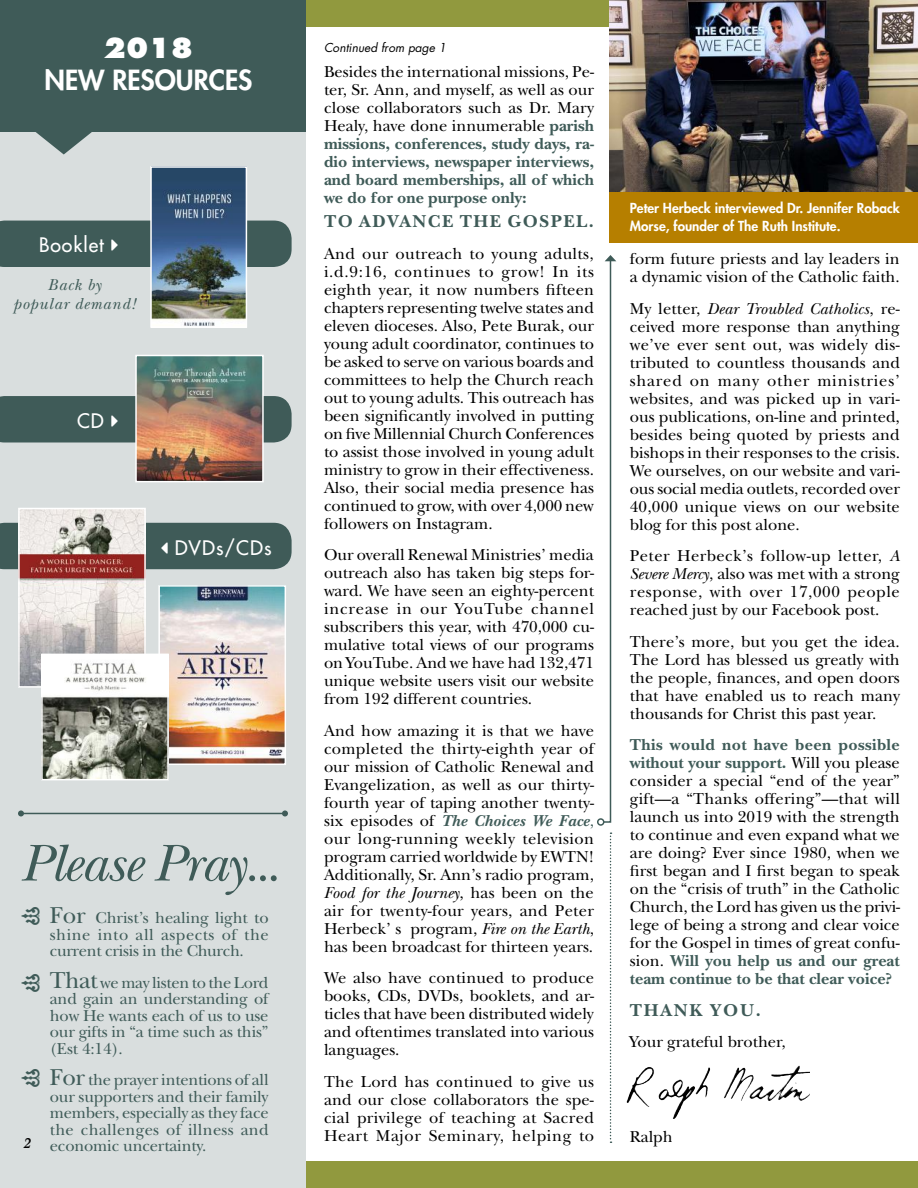
<style>
.page{position:relative;width:918px;height:1188px;background:#fff}
.page>*{position:absolute;margin:0;border:0;box-sizing:border-box;transform-origin:0 0}
.t1{font:italic 54px "New Baskerville";letter-spacing:-.02em;color:#3f5b58}
.t2{font:800 27px "Futura";color:#fff}
.t3{font:800 27px "Futura";color:#fff}
.t4{font:19.5px "Futura";letter-spacing:.05em;color:#fff}
.t5{font:700 18px "New Baskerville";letter-spacing:.085em;color:#3f5b58}
.t6{font:16.5px/18px "New Baskerville";color:#000;text-align:justify}
.t7{font:16.5px/16.5px "New Baskerville";letter-spacing:-.01em;color:#3f5b58;text-align:justify}
.t8{font:700 16.5px/18px "New Baskerville";color:#3f5b58;text-align:justify}
.t9{font:italic 16.5px/19.8px "New Baskerville";letter-spacing:.05em;color:#3f5b58;text-align:center}
.t10{font:italic 700 15px "New Baskerville";color:#000}
.t11{font:800 13.5px/18px "Futura";color:#fff}
.t12{font:italic 12px "Futura";color:#000}
.s1{font-size:24px}
.s2{font-weight:400;color:#000}
.s3{font-weight:700;font-style:italic;color:#3f5b58}
.s4{color:#3f5b58}
.s5{font-style:italic}
.s6{font-weight:700;color:#3f5b58}
</style>
<div class="page">
<div style="left:0;top:1161px;width:918px;height:27px;background:#91993e"></div>
<div style="left:0;top:0;width:918px;height:27px;background:#91993e"></div>
<svg style="left:610px;top:832px;width:2px;height:311px"></svg>
<div style="left:0;top:0;width:306px;height:1188px;background:#d9dede"></div>
<hr style="left:21px;top:813px;width:264px;height:1px;background:#3f5b58">
<svg style="left:18px;top:810px;width:6px;height:6px"></svg>
<svg style="left:282px;top:810px;width:6px;height:6px"></svg>
<img style="left:769px;top:1065px;width:30px;height:34px">
<div style="left:610px;top:0;width:308px;height:243px;background:#b67f00"></div>
<img style="left:610px;top:0;width:308px;height:191px">
<img style="left:138px;top:358px;width:123px;height:121px">
<div style="left:135px;top:355px;width:129px;height:127px;border:2px solid #fff"></div>
<div style="left:0;top:0;width:306px;height:132px;background:#3f5b58"></div>
<svg style="left:36px;top:132px;width:56px;height:22px"></svg>
<img style="left:161px;top:588px;width:122px;height:174px">
<div style="left:158px;top:585px;width:128px;height:180px;border:2px solid #fff"></div>
<img style="left:21px;top:511px;width:122px;height:174px">
<div style="left:18px;top:508px;width:128px;height:180px;border:2px solid #fff"></div>
<img style="left:153px;top:169px;width:91px;height:156px">
<div style="left:150px;top:166px;width:97px;height:162px;border:2px solid #fff"></div>
<img style="left:44px;top:657px;width:122px;height:120px">
<div style="left:41px;top:654px;width:128px;height:126px;border:2px solid #fff"></div>
<div style="left:597px;top:818px;width:7px;height:8px;border:2px solid #3f5b58;border-radius:50%"></div>
<svg style="left:602px;top:255px;width:14px;height:569px"></svg>
<svg style="left:0;top:221px;width:292px;height:46px;background:#425f69"></svg>
<svg style="left:0;top:396px;width:292px;height:46px;background:#736e62"></svg>
<svg style="left:0;top:523px;width:292px;height:46px;background:#777874"></svg>
<h2 class="t3" style="left:104px;top:30px;width:91px">2018</h2>
<h2 class="t2" style="left:45px;top:63px;width:209px">NEW RESOURCES</h2>
<p class="t4" style="left:39px;top:233px;width:66px">Booklet</p>
<p class="t9" style="left:13px;top:275px;width:124px">Back by<br>popular demand!</p>
<p class="t4" style="left:77px;top:408px;width:28px">CD</p>
<p class="t4" style="left:175px;top:536px;width:98px">DVDs/CDs</p>
<h1 class="t1" style="left:21px;top:832px;width:261px">Please Pray...</h1>
<p class="t10" style="left:23px;top:1134px;width:9px">2</p>
<p class="t7" style="left:50px;top:910px;width:220px"><span class="s1">For</span> Christ’s healing light to shine into all aspects of the current crisis in the Church.</p>
<p class="t7" style="left:50px;top:974px;width:220px"><span class="s1">That</span> we may listen to the Lord and gain an understanding of how He wants each of us to use our gifts in “a time such as this” (Est 4:14).</p>
<p class="t7" style="left:50px;top:1072px;width:220px"><span class="s1">For</span> the prayer intentions of all our supporters and their family members, especially as they face the challenges of illness and economic uncertainty.</p>
<p class="t12" style="left:324px;top:40px;width:124px">Continued from page 1</p>
<p class="t8" style="left:324px;top:62px;width:272px"><span class="s2">Besides the international missions, Pe&shy;ter, Sr. Ann, and myself, as well as our close collaborators such as Dr. Mary Healy, have done innumerable</span> parish missions, conferences, study days, ra&shy;dio interviews, newspaper interviews, and board memberships, all of which we do for one purpose only:</p>
<p class="t5" style="left:324px;top:211px;width:271px">TO ADVANCE THE GOSPEL.</p>
<p class="t6" style="left:324px;top:245px;width:272px">And our outreach to young adults, i.d.9:16, continues to grow! In its eighth year, it now numbers fifteen chapters representing twelve states and eleven dioceses. Also, Pete Burak, our young adult coordinator, continues to be asked to serve on various boards and committees to help the Church reach out to young adults. This outreach has been significantly involved in putting on five Millennial Church Conferences to assist those involved in young adult ministry to grow in their effectiveness.<br>Also, their social media presence has continued to grow, with over 4,000 new followers on Instagram.</p>
<p class="t6" style="left:324px;top:546px;width:272px">Our overall Renewal Ministries’ media outreach also has taken big steps for&shy;ward. We have seen an eighty-percent increase in our YouTube channel subscribers this year, with 470,000 cu&shy;mulative total views of our programs on YouTube. And we have had 132,471 unique website users visit our website from 192 different countries.</p>
<p class="t6" style="left:324px;top:722px;width:272px">And how amazing it is that we have completed the thirty-eighth year of our mission of Catholic Renewal and Evangelization, as well as our thirty&shy;fourth year of taping another twenty&shy;six episodes of <span class="s3">The Choices We Face</span><span class="s4">, </span>our long-running weekly television program carried worldwide by EWTN!<br>Additionally, Sr. Ann’s radio program, <span class="s5">Food for the Journey</span>, has been on the air for twenty-four years, and Peter Herbeck’ s program, <span class="s5">Fire on the Earth</span>, has been broadcast for thirteen years.</p>
<p class="t6" style="left:324px;top:969px;width:272px">We also have continued to produce books, CDs, DVDs, booklets, and ar&shy;ticles that have been distributed widely and oftentimes translated into various languages.</p>
<p class="t6" style="left:324px;top:1073px;width:272px">The Lord has continued to give us and our close collaborators the spe&shy;cial privilege of teaching at Sacred Heart Major Seminary, helping to</p>
<p class="t11" style="left:630px;top:199px;width:272px">Peter Herbeck interviewed Dr. Jennifer Roback<br>Morse, founder of The Ruth Institute.</p>
<p class="t6" style="left:630px;top:250px;width:271px">form future priests and lay leaders in a dynamic vision of the Catholic faith.</p>
<p class="t6" style="left:630px;top:299px;width:272px">My letter, <span class="s5">Dear Troubled Catholics</span>, re&shy;ceived more response than anything we’ve ever sent out, was widely dis&shy;tributed to countless thousands and shared on many other ministries’ websites, and was picked up in vari&shy;ous publications, on-line and printed, besides being quoted by priests and bishops in their responses to the crisis.<br>We ourselves, on our website and vari&shy;ous social media outlets, recorded over 40,000 unique views on our website blog for this post alone.</p>
<p class="t6" style="left:630px;top:547px;width:272px">Peter Herbeck’s follow-up letter, <span class="s5">A Severe Mercy</span>, also was met with a strong response, with over 17,000 people reached just by our Facebook post.</p>
<p class="t6" style="left:630px;top:632px;width:272px">There’s more, but you get the idea.<br>The Lord has blessed us greatly with the people, finances, and open doors that have enabled us to reach many thousands for Christ this past year.</p>
<p class="t6" style="left:630px;top:736px;width:272px"><span class="s6">This would not have been possible without your support.</span> Will you please consider a special “end of the year” gift—a “Thanks offering”—that will launch us into 2019 with the strength to continue and even expand what we are doing? Ever since 1980, when we first began and I first began to speak on the “crisis of truth” in the Catholic Church, the Lord has given us the privi&shy;lege of being a strong and clear voice for the Gospel in times of great confu&shy;sion. <span class="s6">Will you help us and our great team continue to be that clear voice?</span></p>
<p class="t5" style="left:630px;top:999px;width:133px">THANK YOU.</p>
<p class="t6" style="left:630px;top:1033px;width:157px">Your grateful brother,</p>
<p class="t6" style="left:630px;top:1127px;width:44px">Ralph</p>
</div>
